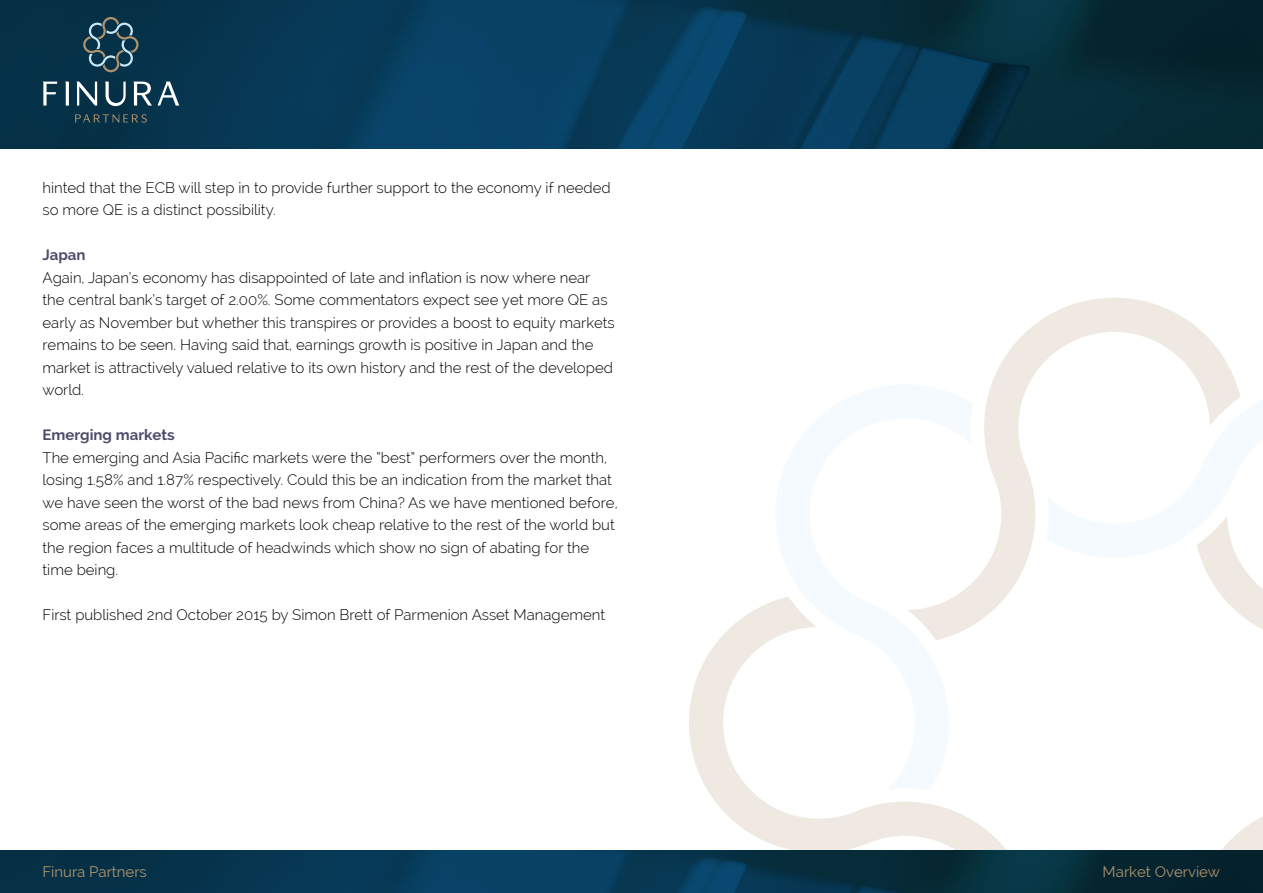
<style>
.page{position:relative;width:1263px;height:893px;background:#fff}
.page>*{position:absolute;margin:0;border:0;box-sizing:border-box;transform-origin:0 0}
.t1{font:300 15px/22.5px "Raleway";color:#000}
.t2{font:15px "Raleway";color:#ae936c}
.t3{font:700 15px "Raleway";color:#4d4d6b}
</style>
<div class="page">
<svg style="left:689px;top:298px;width:574px;height:552px"></svg>
<img style="left:0;top:0;width:1263px;height:149px">
<svg style="left:43px;top:82px;width:14px;height:24px"></svg>
<svg style="left:133px;top:82px;width:46px;height:24px"></svg>
<svg style="left:65px;top:82px;width:4px;height:24px"></svg>
<svg style="left:105px;top:82px;width:21px;height:24px"></svg>
<svg style="left:76px;top:82px;width:21px;height:24px"></svg>
<svg style="left:75px;top:114px;width:72px;height:9px"></svg>
<svg style="left:83px;top:17px;width:56px;height:55px;background:#2d505f"></svg>
<img style="left:0;top:850px;width:1263px;height:43px">
<p class="t1" style="left:43px;top:176px;width:570px">hinted that the ECB will step in to provide further support to the economy if needed so more QE is a distinct possibility.</p>
<p class="t3" style="left:43px;top:246px;width:45px">Japan</p>
<p class="t1" style="left:43px;top:266px;width:574px">Again, Japan’s economy has disappointed of late and inflation is now where near the central bank’s target of 2.00%. Some commentators expect see yet more QE as early as November but whether this transpires or provides a boost to equity markets remains to be seen. Having said that, earnings growth is positive in Japan and the market is attractively valued relative to its own history and the rest of the developed world.</p>
<p class="t3" style="left:43px;top:426px;width:134px">Emerging markets</p>
<p class="t1" style="left:43px;top:446px;width:577px">The emerging and Asia Pacific markets were the “best” performers over the month, losing 1.58% and 1.87% respectively. Could this be an indication from the market that we have seen the worst of the bad news from China? As we have mentioned before, some areas of the emerging markets look cheap relative to the rest of the world but the region faces a multitude of headwinds which show no sign of abating for the time being.</p>
<p class="t1" style="left:43px;top:604px;width:564px">First published 2nd October 2015 by Simon Brett of Parmenion Asset Management</p>
<p class="t2" style="left:43px;top:863px;width:106px">Finura Partners</p>
<p class="t2" style="left:1102px;top:863px;width:119px">Market Overview</p>
</div>
